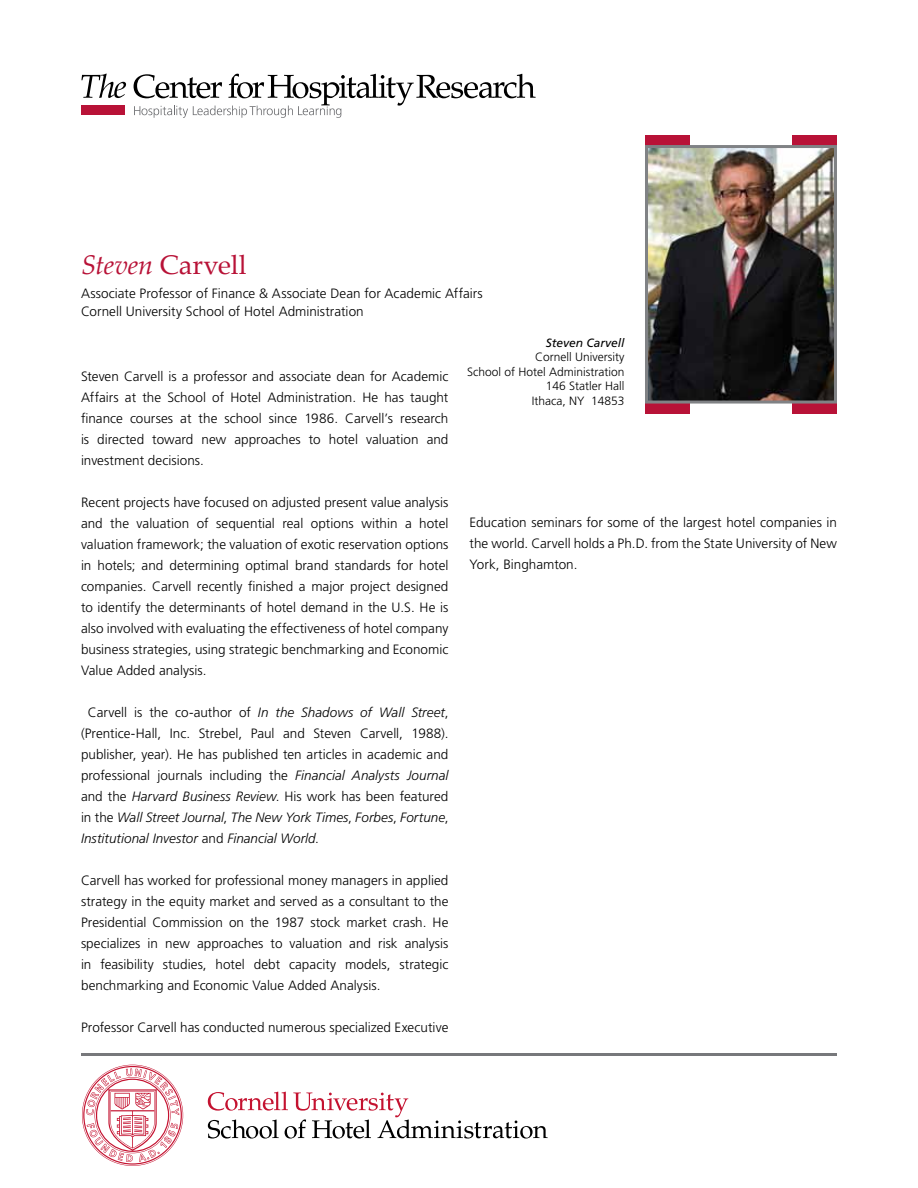
<style>
.page{position:relative;width:918px;height:1188px;background:#fff}
.page>*{position:absolute;margin:0;border:0;box-sizing:border-box;transform-origin:0 0}
.t1{font:27px "Palatino Linotype";color:#b81237}
.t2{font:300 13.5px/21px "Frutiger LT Std";color:#000;text-align:justify}
.t3{font:300 12px/14.4px "Frutiger LT Std";color:#000;text-align:right}
.t4{font:italic 12px "Frutiger LT Std";color:#000}
.s1{font-style:italic}
</style>
<div class="page">
<svg style="left:81px;top:74px;width:45px;height:24px"></svg>
<div style="left:81px;top:105px;width:44px;height:10px;background:#b81237"></div>
<svg style="left:134px;top:74px;width:402px;height:44px"></svg>
<svg style="left:208px;top:1092px;width:340px;height:47px"></svg>
<svg style="left:82px;top:1065px;width:101px;height:101px"></svg>
<hr style="left:81px;top:1053px;width:756px;height:3px;background:#77787b">
<div style="left:645px;top:135px;width:44px;height:10px;background:#b81237"></div>
<div style="left:793px;top:135px;width:44px;height:10px;background:#b81237"></div>
<div style="left:645px;top:404px;width:44px;height:10px;background:#b81237"></div>
<div style="left:793px;top:404px;width:44px;height:10px;background:#b81237"></div>
<img style="left:649px;top:149px;width:184px;height:251px">
<div style="left:645px;top:145px;width:192px;height:259px;border:3px solid #808285"></div>
<h1 class="t1" style="left:81px;top:246px;width:167px"><span class="s1">Steven</span> Carvell</h1>
<p class="t2" style="left:81px;top:285px;width:403px;line-height:18px">Associate Professor of Finance &amp; Associate Dean for Academic Affairs<br>Cornell University School of Hotel Administration</p>
<p class="t2" style="left:81px;top:366px;width:369px">Steven Carvell is a professor and associate dean for Academic Affairs at the School of Hotel Administration. He has taught finance courses at the school since 1986. Carvell’s research is directed toward new approaches to hotel valuation and investment decisions.</p>
<p class="t2" style="left:81px;top:492px;width:369px">Recent projects have focused on adjusted present value analysis and the valuation of sequential real options within a hotel valuation framework; the valuation of exotic reservation options in hotels; and determining optimal brand standards for hotel companies. Carvell recently finished a major project designed to identify the determinants of hotel demand in the U.S. He is also involved with evaluating the effectiveness of hotel company business strategies, using strategic benchmarking and Economic Value Added analysis.</p>
<p class="t2" style="left:81px;top:702px;width:369px;text-indent:7px">Carvell is the co-author of <span class="s1">In the Shadows of Wall Street</span>, (Prentice-Hall, Inc. Strebel, Paul and Steven Carvell, 1988). publisher, year). He has published ten articles in academic and professional journals including the <span class="s1">Financial Analysts Journal </span>and the <span class="s1">Harvard Business Review</span>. His work has been featured in the <span class="s1">Wall Street Journal</span>, <span class="s1">The New York Times</span>, <span class="s1">Forbes</span>, <span class="s1">Fortune</span>, <span class="s1">Institutional Investor</span> and <span class="s1">Financial World</span>.</p>
<p class="t2" style="left:81px;top:870px;width:369px">Carvell has worked for professional money managers in applied strategy in the equity market and served as a consultant to the Presidential Commission on the 1987 stock market crash. He specializes in new approaches to valuation and risk analysis in feasibility studies, hotel debt capacity models, strategic benchmarking and Economic Value Added Analysis.</p>
<p class="t2" style="left:81px;top:1017px;width:369px">Professor Carvell has conducted numerous specialized Executive</p>
<p class="t4" style="left:546px;top:336px;width:80px">Steven Carvell</p>
<p class="t3" style="left:467px;top:350px;width:159px">Cornell University<br>School of Hotel Administration<br>146 Statler Hall<br>Ithaca, NY 14853</p>
<p class="t2" style="left:470px;top:512px;width:369px">Education seminars for some of the largest hotel companies in the world. Carvell holds a Ph.D. from the State University of New York, Binghamton.</p>
</div>
